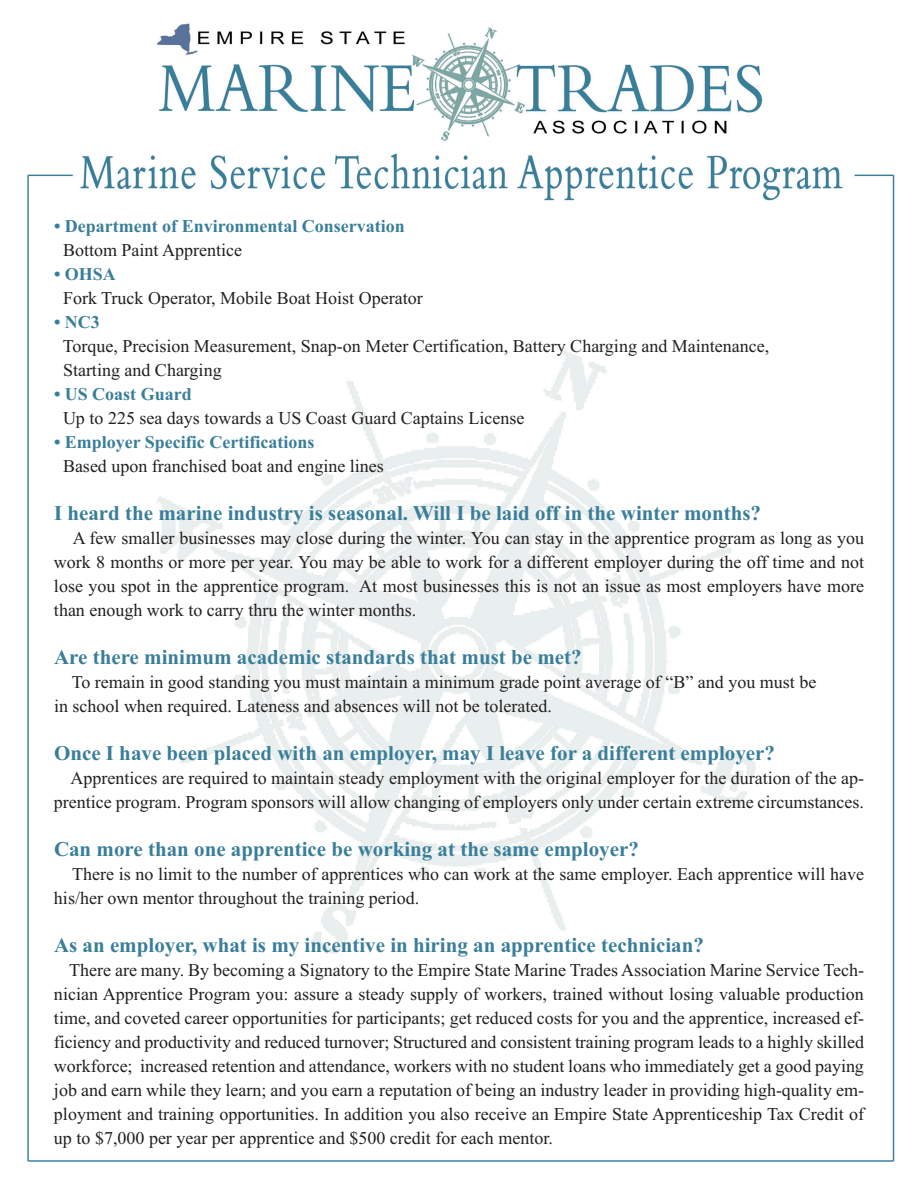
<style>
.page{position:relative;width:918px;height:1188px;background:#fff}
.page>*{position:absolute;margin:0;border:0;box-sizing:border-box;transform-origin:0 0}
.t1{font:700 21px "Times New Roman";color:#397e99}
.t2{font:18px/24px "Times New Roman";color:#231f20}
.t3{font:700 18px "Times New Roman";color:#397e99}
</style>
<div class="page">
<img style="left:27px;top:23px;width:868px;height:1139px">
<p class="t3" style="left:54px;top:220px;width:352px">• Department of Environmental Conservation</p>
<p class="t2" style="left:63px;top:240px;width:181px">Bottom Paint Apprentice</p>
<p class="t3" style="left:54px;top:268px;width:63px">• OHSA</p>
<p class="t2" style="left:63px;top:288px;width:361px">Fork Truck Operator, Mobile Boat Hoist Operator</p>
<p class="t3" style="left:54px;top:316px;width:47px">• NC3</p>
<p class="t2" style="left:63px;top:336px;width:708px">Torque, Precision Measurement, Snap-on Meter Certification, Battery Charging and Maintenance,<br>Starting and Charging</p>
<p class="t3" style="left:54px;top:388px;width:139px">• US Coast Guard</p>
<p class="t2" style="left:63px;top:408px;width:463px">Up to 225 sea days towards a US Coast Guard Captains License</p>
<p class="t3" style="left:54px;top:436px;width:262px">• Employer Specific Certifications</p>
<p class="t2" style="left:63px;top:456px;width:322px">Based upon franchised boat and engine lines</p>
<p class="t1" style="left:54px;top:506px;width:709px">I heard the marine industry is seasonal. Will I be laid off in the winter months?</p>
<p class="t2" style="left:54px;top:528px;width:812px;text-align:justify;text-indent:19px">A few smaller businesses may close during the winter. You can stay in the apprentice program as long as you work 8 months or more per year. You may be able to work for a different employer during the off time and not lose you spot in the apprentice program. At most businesses this is not an issue as most employers have more than enough work to carry thru the winter months.</p>
<p class="t1" style="left:54px;top:650px;width:529px">Are there minimum academic standards that must be met?</p>
<p class="t2" style="left:54px;top:672px;width:764px;text-indent:18px">To remain in good standing you must maintain a minimum grade point average of “B” and you must be in school when required. Lateness and absences will not be tolerated.</p>
<p class="t1" style="left:54px;top:746px;width:723px">Once I have been placed with an employer, may I leave for a different employer?</p>
<p class="t2" style="left:54px;top:768px;width:812px;text-align:right">Apprentices are required to maintain steady employment with the original employer for the duration of the ap&shy;prentice program. Program sponsors will allow changing of employers only under certain extreme circumstances.</p>
<p class="t1" style="left:54px;top:842px;width:586px">Can more than one apprentice be working at the same employer?</p>
<p class="t2" style="left:54px;top:864px;width:812px;text-indent:18px">There is no limit to the number of apprentices who can work at the same employer. Each apprentice will have his/her own mentor throughout the training period.</p>
<p class="t1" style="left:54px;top:938px;width:651px">As an employer, what is my incentive in hiring an apprentice technician?</p>
<p class="t2" style="left:54px;top:960px;width:812px;text-align:justify;text-indent:15px">There are many. By becoming a Signatory to the Empire State Marine Trades Association Marine Service Tech&shy;nician Apprentice Program you: assure a steady supply of workers, trained without losing valuable production time, and coveted career opportunities for participants; get reduced costs for you and the apprentice, increased ef&shy;ficiency and productivity and reduced turnover; Structured and consistent training program leads to a highly skilled workforce; increased retention and attendance, workers with no student loans who immediately get a good paying job and earn while they learn; and you earn a reputation of being an industry leader in providing high-quality em&shy;ployment and training opportunities. In addition you also receive an Empire State Apprenticeship Tax Credit of up to $7,000 per year per apprentice and $500 credit for each mentor.</p>
</div>
